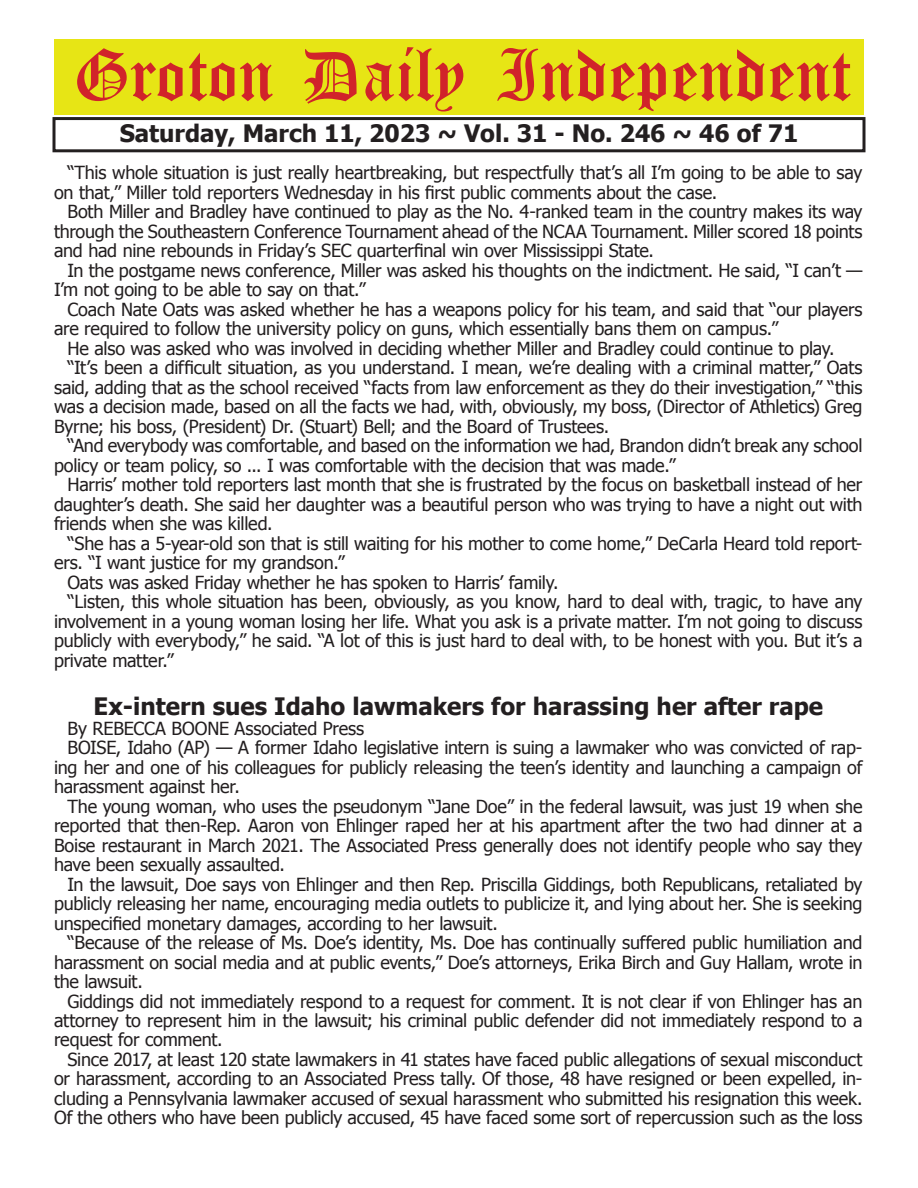
<style>
.page{position:relative;width:918px;height:1188px;background:#fff}
.page>*{position:absolute;margin:0;border:0;box-sizing:border-box;transform-origin:0 0}
.t1{font:54px "Old English Five";color:#d1232a}
.t2{font:700 24px "Tahoma";color:#231f20}
.t3{font:18px/19.5px "Tahoma";letter-spacing:-.01em;color:#231f20}
</style>
<div class="page">
<div style="left:52px;top:117px;width:814px;height:35px;border:3px solid #231f20"></div>
<div style="left:54px;top:40px;width:810px;height:75px;background:#e7e515"></div>
<h1 class="t1" style="left:73px;top:50px;width:779px">Groton Daily Independent</h1>
<h2 class="t2" style="left:120px;top:116px;width:680px">Saturday, March 11, 2023 ~ Vol. 31 - No. 246 ~ 46 of 71</h2>
<p class="t3" style="left:54px;top:162px;width:810px;text-indent:14px">“This whole situation is just really heartbreaking, but respectfully that’s all I’m going to be able to say on that,” Miller told reporters Wednesday in his first public comments about the case.</p>
<p class="t3" style="left:54px;top:201px;width:810px;text-align:justify;text-indent:14px">Both Miller and Bradley have continued to play as the No. 4-ranked team in the country makes its way through the Southeastern Conference Tournament ahead of the NCAA Tournament. Miller scored 18 points and had nine rebounds in Friday’s SEC quarterfinal win over Mississippi State.</p>
<p class="t3" style="left:54px;top:260px;width:810px;text-indent:14px">In the postgame news conference, Miller was asked his thoughts on the indictment. He said, “I can’t —<br>I’m not going to be able to say on that.”</p>
<p class="t3" style="left:68px;top:299px;width:797px">Coach Nate Oats was asked whether he has a weapons policy for his team, and said that “our players</p>
<p class="t3" style="left:54px;top:318px;width:726px">are required to follow the university policy on guns, which essentially bans them on campus.”</p>
<p class="t3" style="left:68px;top:338px;width:769px">He also was asked who was involved in deciding whether Miller and Bradley could continue to play.</p>
<p class="t3" style="left:68px;top:357px;width:797px">“It’s been a difficult situation, as you understand. I mean, we’re dealing with a criminal matter,” Oats</p>
<p class="t3" style="left:54px;top:377px;width:810px">said, adding that as the school received “facts from law enforcement as they do their investigation,” “this</p>
<p class="t3" style="left:54px;top:396px;width:810px">was a decision made, based on all the facts we had, with, obviously, my boss, (Director of Athletics) Greg</p>
<p class="t3" style="left:54px;top:416px;width:557px">Byrne; his boss, (President) Dr. (Stuart) Bell; and the Board of Trustees.</p>
<p class="t3" style="left:68px;top:435px;width:797px">“And everybody was comfortable, and based on the information we had, Brandon didn’t break any school</p>
<p class="t3" style="left:54px;top:455px;width:623px">policy or team policy, so ... I was comfortable with the decision that was made.”</p>
<p class="t3" style="left:68px;top:474px;width:796px">Harris’ mother told reporters last month that she is frustrated by the focus on basketball instead of her</p>
<p class="t3" style="left:54px;top:494px;width:810px">daughter’s death. She said her daughter was a beautiful person who was trying to have a night out with</p>
<p class="t3" style="left:54px;top:513px;width:220px">friends when she was killed.</p>
<p class="t3" style="left:68px;top:533px;width:796px">“She has a 5-year-old son that is still waiting for his mother to come home,” DeCarla Heard told report-</p>
<p class="t3" style="left:54px;top:552px;width:292px">ers. “I want justice for my grandson.”</p>
<p class="t3" style="left:68px;top:572px;width:493px">Oats was asked Friday whether he has spoken to Harris’ family.</p>
<p class="t3" style="left:68px;top:591px;width:797px">“Listen, this whole situation has been, obviously, as you know, hard to deal with, tragic, to have any</p>
<p class="t3" style="left:54px;top:611px;width:810px">involvement in a young woman losing her life. What you ask is a private matter. I’m not going to discuss</p>
<p class="t3" style="left:54px;top:630px;width:810px">publicly with everybody,” he said. “A lot of this is just hard to deal with, to be honest with you. But it’s a</p>
<p class="t3" style="left:54px;top:650px;width:121px">private matter.”</p>
<h2 class="t2" style="left:94px;top:690px;width:731px">Ex-intern sues Idaho lawmakers for harassing her after rape</h2>
<p class="t3" style="left:68px;top:717px;width:298px">By REBECCA BOONE Associated Press</p>
<p class="t3" style="left:68px;top:737px;width:796px">BOISE, Idaho (AP) — A former Idaho legislative intern is suing a lawmaker who was convicted of rap-</p>
<p class="t3" style="left:54px;top:756px;width:810px">ing her and one of his colleagues for publicly releasing the teen’s identity and launching a campaign of</p>
<p class="t3" style="left:54px;top:776px;width:187px">harassment against her.</p>
<p class="t3" style="left:68px;top:795px;width:797px">The young woman, who uses the pseudonym “Jane Doe” in the federal lawsuit, was just 19 when she</p>
<p class="t3" style="left:54px;top:815px;width:810px">reported that then-Rep. Aaron von Ehlinger raped her at his apartment after the two had dinner at a</p>
<p class="t3" style="left:54px;top:834px;width:810px">Boise restaurant in March 2021. The Associated Press generally does not identify people who say they</p>
<p class="t3" style="left:54px;top:854px;width:232px">have been sexually assaulted.</p>
<p class="t3" style="left:68px;top:873px;width:797px">In the lawsuit, Doe says von Ehlinger and then Rep. Priscilla Giddings, both Republicans, retaliated by</p>
<p class="t3" style="left:54px;top:893px;width:810px">publicly releasing her name, encouraging media outlets to publicize it, and lying about her. She is seeking</p>
<p class="t3" style="left:54px;top:912px;width:445px">unspecified monetary damages, according to her lawsuit.</p>
<p class="t3" style="left:68px;top:932px;width:797px">“Because of the release of Ms. Doe’s identity, Ms. Doe has continually suffered public humiliation and</p>
<p class="t3" style="left:54px;top:951px;width:810px">harassment on social media and at public events,” Doe’s attorneys, Erika Birch and Guy Hallam, wrote in</p>
<p class="t3" style="left:54px;top:971px;width:90px">the lawsuit.</p>
<p class="t3" style="left:68px;top:990px;width:796px">Giddings did not immediately respond to a request for comment. It is not clear if von Ehlinger has an</p>
<p class="t3" style="left:54px;top:1010px;width:810px">attorney to represent him in the lawsuit; his criminal public defender did not immediately respond to a</p>
<p class="t3" style="left:54px;top:1029px;width:170px">request for comment.</p>
<p class="t3" style="left:68px;top:1049px;width:796px">Since 2017, at least 120 state lawmakers in 41 states have faced public allegations of sexual misconduct</p>
<p class="t3" style="left:54px;top:1068px;width:810px">or harassment, according to an Associated Press tally. Of those, 48 have resigned or been expelled, in-</p>
<p class="t3" style="left:54px;top:1088px;width:810px">cluding a Pennsylvania lawmaker accused of sexual harassment who submitted his resignation this week.</p>
<p class="t3" style="left:54px;top:1107px;width:810px">Of the others who have been publicly accused, 45 have faced some sort of repercussion such as the loss</p>
</div>
